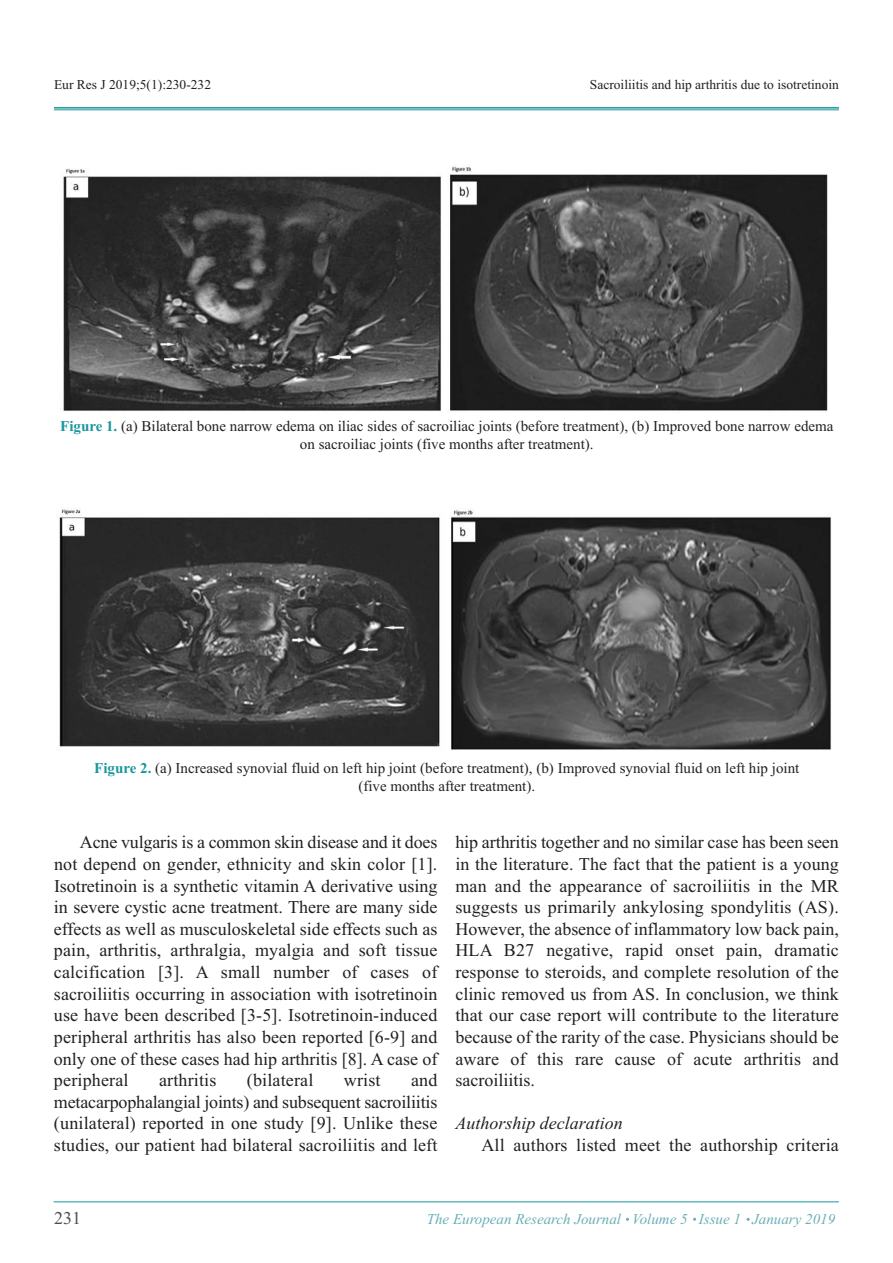
<style>
.page{position:relative;width:893px;height:1263px;background:#fff}
.page>*{position:absolute;margin:0;border:0;box-sizing:border-box;transform-origin:0 0}
.t1{font:18px/21.6px "Times New Roman";letter-spacing:.01em;color:#231f20;text-align:justify}
.t2{font:italic 18px "Times New Roman";color:#231f20}
.t3{font:18px "Times New Roman";color:#4d4d4d}
.t4{font:15px/18px "Times New Roman";color:#231f20;text-align:center}
.t5{font:italic 15px "Times New Roman";color:#67afb5}
.t6{font:13.5px "Times New Roman";color:#231f20}
.s1{font-weight:700;color:#18979e}
</style>
<div class="page">
<hr style="left:54px;top:1201px;width:785px;height:1px;background:#18979e">
<hr style="left:54px;top:107px;width:785px;height:2px;background:#18979e">
<hr style="left:54px;top:110px;width:785px;height:1px;background:#18979e">
<img style="left:63px;top:166px;width:765px;height:245px">
<img style="left:59px;top:509px;width:773px;height:241px">
<p class="t6" style="left:54px;top:77px;width:159px">Eur Res J 2019;5(1):230-232</p>
<p class="t6" style="left:590px;top:77px;width:251px">Sacroiliitis and hip arthritis due to isotretinoin</p>
<p class="t4" style="left:60px;top:416px;width:775px"><span class="s1">Figure 1.</span> (a) Bilateral bone narrow edema on iliac sides of sacroiliac joints (before treatment), (b) Improved bone narrow edema on sacroiliac joints (five months after treatment).</p>
<p class="t4" style="left:94px;top:759px;width:707px"><span class="s1">Figure 2.</span> (a) Increased synovial fluid on left hip joint (before treatment), (b) Improved synovial fluid on left hip joint (five months after treatment).</p>
<p class="t1" style="left:54px;top:831px;width:385px;text-indent:26px">Acne vulgaris is a common skin disease and it does not depend on gender, ethnicity and skin color [1].<br>Isotretinoin is a synthetic vitamin A derivative using in severe cystic acne treatment. There are many side effects as well as musculoskeletal side effects such as pain, arthritis, arthralgia, myalgia and soft tissue calcification [3]. A small number of cases of sacroiliitis occurring in association with isotretinoin use have been described [3-5]. Isotretinoin-induced peripheral arthritis has also been reported [6-9] and only one of these cases had hip arthritis [8]. A case of peripheral</p>
<p class="t1" style="left:54px;top:1069px;width:385px;text-indent:357px">and metacarpophalangial joints) and subsequent sacroiliitis (unilateral) reported in one study [9]. Unlike these studies, our patient had bilateral sacroiliitis and left</p>
<p class="t1" style="left:159px;top:1069px;width:59px">arthritis</p>
<p class="t1" style="left:247px;top:1069px;width:68px">(bilateral</p>
<p class="t1" style="left:344px;top:1069px;width:38px">wrist</p>
<p class="t1" style="left:455px;top:831px;width:385px">hip arthritis together and no similar case has been seen in the literature. The fact that the patient is a young man and the appearance of sacroiliitis in the MR suggests us primarily ankylosing spondylitis (AS).<br>However, the absence of inflammatory low back pain, HLA B27 negative, rapid onset pain, dramatic response to steroids, and complete resolution of the clinic removed us from AS. In conclusion, we think that our case report will contribute to the literature because of the rarity of the case. Physicians should be aware of this rare cause of acute arthritis and sacroiliitis.</p>
<p class="t2" style="left:455px;top:1112px;width:169px">Authorship declaration</p>
<p class="t1" style="left:481px;top:1134px;width:359px">All authors listed meet the authorship criteria</p>
<p class="t3" style="left:54px;top:1207px;width:28px">231</p>
<p class="t5" style="left:427px;top:1210px;width:410px">The European Research Journal Volume 5 Issue 1 January 2019</p>
</div>
